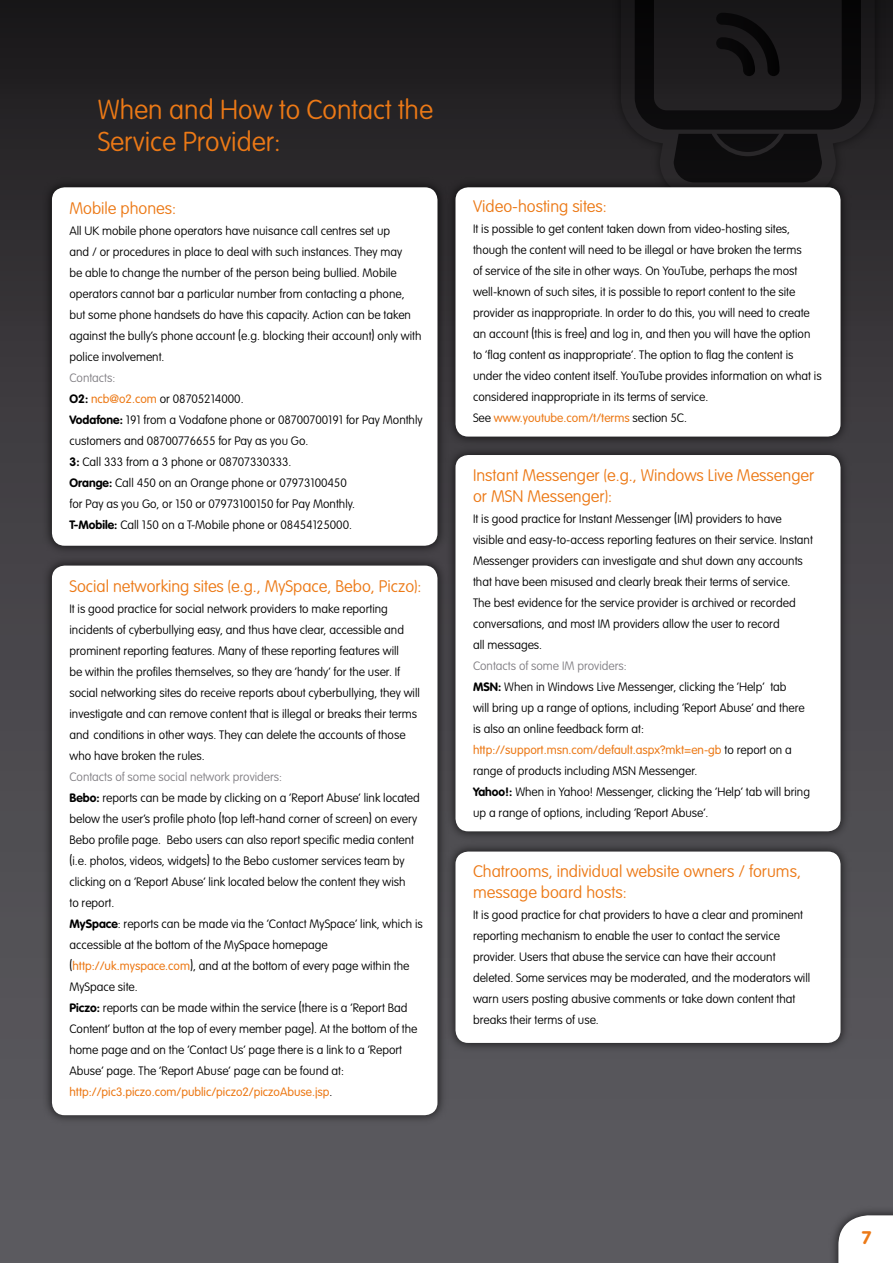
<style>
.page{position:relative;width:893px;height:1263px;background:#fff}
.page>*{position:absolute;margin:0;border:0;box-sizing:border-box;transform-origin:0 0}
.t1{font:100 27px/32.4px "VAG Rounded Std";color:#ec7916}
.t2{font:700 18px "VAG Rounded Std";color:#ec7916}
.t3{font:100 16.5px/21px "VAG Rounded Std";color:#ec7916}
.t4{font:100 12px/21px "VAG Rounded Std";color:#000}
.s1{font-size:15px}
.s2{color:#817f84}
.s3{font-weight:700}
.s4{font-weight:300;color:#ec7916}
</style>
<div class="page">
<div style="left:0;top:0;width:893px;height:1263px;background:linear-gradient(to bottom,#242224,#636267)"></div>
<div style="left:610px;top:0;width:275px;height:207px;background:#000;opacity:.5"></div>
<svg style="left:621px;top:0;width:254px;height:207px;background:#181719"></svg>
<div style="left:828px;top:1205px;width:65px;height:58px;background:#000;opacity:.75"></div>
<svg style="left:838px;top:1215px;width:55px;height:48px"></svg>
<div style="left:445px;top:445px;width:407px;height:397px;background:#000;opacity:.75"></div>
<div style="left:455px;top:455px;width:385px;height:376px;background:#fff;border-radius:13px"></div>
<div style="left:445px;top:177px;width:407px;height:270px;background:#000;opacity:.75"></div>
<div style="left:455px;top:187px;width:385px;height:250px;background:#fff;border-radius:13px"></div>
<div style="left:42px;top:556px;width:406px;height:570px;background:#000;opacity:.75"></div>
<div style="left:52px;top:566px;width:385px;height:549px;background:#fff;border-radius:13px"></div>
<div style="left:42px;top:177px;width:406px;height:378px;background:#000;opacity:.75"></div>
<div style="left:52px;top:187px;width:385px;height:359px;background:#fff;border-radius:13px"></div>
<div style="left:445px;top:841px;width:407px;height:212px;background:#000;opacity:.75"></div>
<div style="left:455px;top:851px;width:385px;height:192px;background:#fff;border-radius:13px"></div>
<h1 class="t1" style="left:98px;top:94px;width:337px">When and How to Contact the<br>Service Provider:</h1>
<h3 class="t3" style="left:69px;top:198px;width:108px">Mobile phones:</h3>
<p class="t4" style="left:69px;top:220px;width:354px">All UK mobile phone operators have nuisance call centres set up<br>and / or procedures in place to deal with such instances. They may<br>be able to change the number of the person being bullied. Mobile operators cannot bar a particular number from contacting a phone, but some phone handsets do have this capacity. Action can be taken against the bully’s phone account <span class="s1">(</span>e.g. blocking their account<span class="s1">)</span> only with police involvement.</p>
<p class="t4" style="left:69px;top:367px;width:355px"><span class="s2">Contacts:<br></span><span class="s3">O2:</span> <span class="s4">ncb@o2.com</span> or 08705214000.<br><span class="s3">Vodafone:</span> 191 from a Vodafone phone or 08700700191 for Pay Monthly customers and 08700776655 for Pay as you Go.<br><span class="s3">3:</span> Call 333 from a 3 phone or 08707330333.<br><span class="s3">Orange:</span> Call 450 on an Orange phone or 07973100450<br>for Pay as you Go, or 150 or 07973100150 for Pay Monthly.<br><span class="s3">T-Mobile:</span> Call 150 on a T-Mobile phone or 08454125000.</p>
<h3 class="t3" style="left:69px;top:576px;width:354px">Social networking sites (e.g., MySpace, Bebo, Piczo):</h3>
<p class="t4" style="left:69px;top:599px;width:352px">It is good practice for social network providers to make reporting incidents of cyberbullying easy, and thus have clear, accessible and prominent reporting features. Many of these reporting features will<br>be within the profiles themselves, so they are ‘handy’ for the user. If social networking sites do receive reports about cyberbullying, they will investigate and can remove content that is illegal or breaks their terms and conditions in other ways. They can delete the accounts of those who have broken the rules.</p>
<p class="t4" style="left:69px;top:767px;width:355px"><span class="s2">Contacts of some social network providers:<br></span><span class="s3">Bebo:</span> reports can be made by clicking on a ‘Report Abuse’ link located below the user’s profile photo <span class="s1">(</span>top left-hand corner of screen<span class="s1">)</span> on every Bebo profile page. Bebo users can also report specific media content <span class="s1">(</span>i.e. photos, videos, widgets<span class="s1">)</span> to the Bebo customer services team by clicking on a ‘Report Abuse’ link located below the content they wish<br>to report.<br><span class="s3">MySpace</span>: reports can be made via the ‘Contact MySpace’ link, which is accessible at the bottom of the MySpace homepage <span class="s1">(</span><span class="s4">http://uk.myspace.com</span><span class="s1">)</span>, and at the bottom of every page within the MySpace site.<br><span class="s3">Piczo:</span> reports can be made within the service <span class="s1">(</span>there is a ‘Report Bad Content’ button at the top of every member page<span class="s1">)</span>. At the bottom of the home page and on the ‘Contact Us’ page there is a link to a ‘Report Abuse’ page. The ‘Report Abuse’ page can be found at: <span class="s4">http://pic3.piczo.com/public/piczo2/piczoAbuse.jsp</span>.</p>
<h3 class="t3" style="left:473px;top:196px;width:135px">Video-hosting sites:</h3>
<p class="t4" style="left:473px;top:218px;width:350px">It is possible to get content taken down from video-hosting sites, though the content will need to be illegal or have broken the terms<br>of service of the site in other ways. On YouTube, perhaps the most well-known of such sites, it is possible to report content to the site provider as inappropriate. In order to do this, you will need to create an account <span class="s1">(</span>this is free<span class="s1">)</span> and log in, and then you will have the option to ‘flag content as inappropriate’. The option to flag the content is under the video content itself. YouTube provides information on what is considered inappropriate in its terms of service.<br>See <span class="s4">www.youtube.com/t/terms</span> section 5C.</p>
<h3 class="t3" style="left:473px;top:465px;width:343px">Instant Messenger (e.g., Windows Live Messenger or MSN Messenger):</h3>
<p class="t4" style="left:473px;top:508px;width:341px">It is good practice for Instant Messenger <span class="s1">(</span>IM<span class="s1">)</span> providers to have visible and easy-to-access reporting features on their service. Instant Messenger providers can investigate and shut down any accounts that have been misused and clearly break their terms of service.<br>The best evidence for the service provider is archived or recorded conversations, and most IM providers allow the user to record<br>all messages.</p>
<p class="t4" style="left:473px;top:655px;width:338px"><span class="s2">Contacts of some IM providers:<br></span><span class="s3">MSN:</span> When in Windows Live Messenger, clicking the ‘Help’ tab<br>will bring up a range of options, including ‘Report Abuse’ and there is also an online feedback form at: <span class="s4">http://support.msn.com/default.aspx?mkt=en-gb</span> to report on a range of products including MSN Messenger.<br><span class="s3">Yahoo!:</span> When in Yahoo! Messenger, clicking the ‘Help’ tab will bring up a range of options, including ‘Report Abuse’.</p>
<h3 class="t3" style="left:473px;top:862px;width:329px">Chatrooms, individual website owners / forums, message board hosts:</h3>
<p class="t4" style="left:473px;top:905px;width:339px">It is good practice for chat providers to have a clear and prominent reporting mechanism to enable the user to contact the service provider. Users that abuse the service can have their account deleted. Some services may be moderated, and the moderators will warn users posting abusive comments or take down content that breaks their terms of use.</p>
<h2 class="t2" style="left:862px;top:1227px;width:11px">7</h2>
</div>
